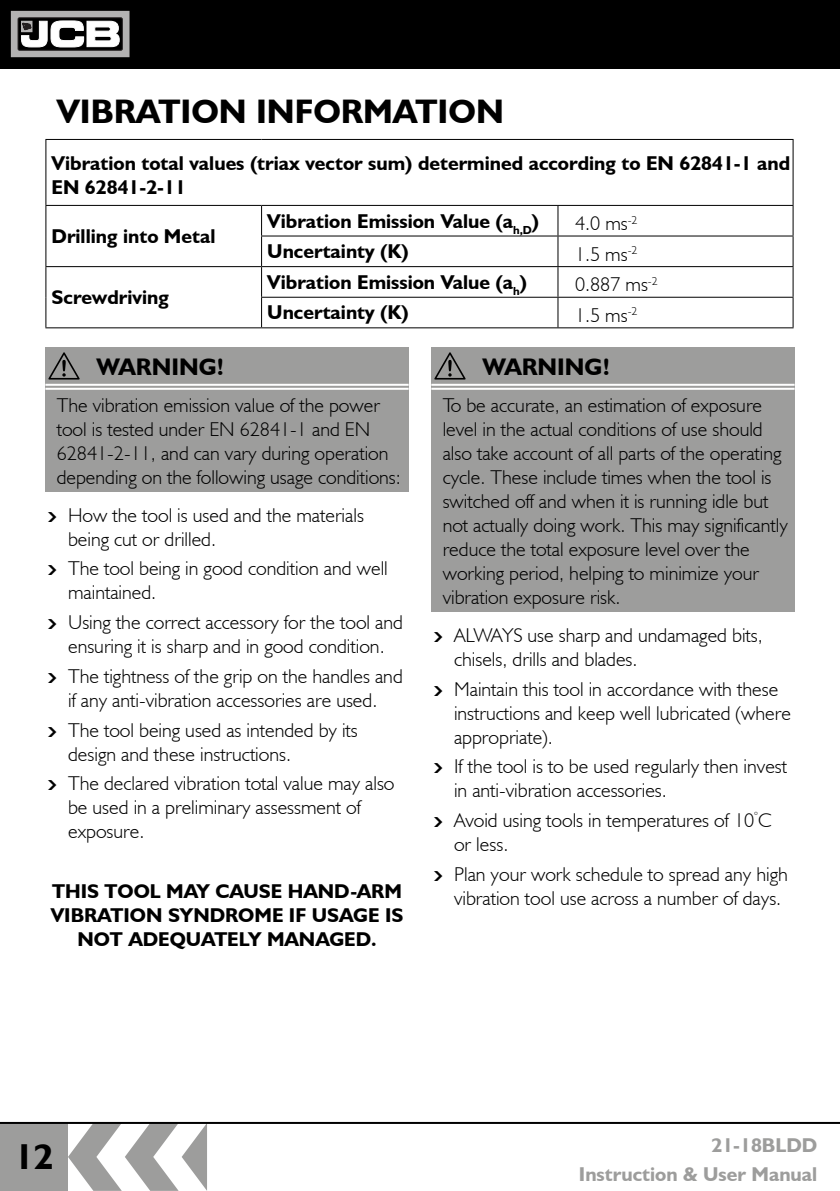
<style>
.page{position:relative;width:840px;height:1191px;background:#fff}
.page>*{position:absolute;margin:0;border:0;box-sizing:border-box;transform-origin:0 0}
.t1{font:700 36px "JCB Euro";color:#000}
.t2{font:700 34px "JCB Euro";color:#000}
.t3{font:700 24px "JCB Euro";color:#000}
.t4{font:300 20px/24px "JCB Euro";color:#000}
.t5{font:700 20px/24px "JCB Euro";color:#000;text-align:center}
.t6{font:700 20px/29.6px "JCB Euro";color:#9d9d9c;text-align:right}
.s1{font-family:"Arrowstfb";font-weight:400;font-size:12px}
</style>
<div class="page">
<svg style="left:68px;top:1124px;width:139px;height:66px"></svg>
<div style="left:0;top:1123px;width:68px;height:68px;background:#9d9d9c"></div>
<div style="left:0;top:0;width:839px;height:68px;background:#000"></div>
<svg style="left:13px;top:13px;width:114px;height:42px"></svg>
<div style="left:11px;top:11px;width:118px;height:46px;border:1px solid #b3b2b2"></div>
<svg style="left:18px;top:18px;width:104px;height:32px"></svg>
<div style="left:18px;top:18px;width:104px;height:32px;border:1px solid #231f20"></div>
<svg style="left:21px;top:21px;width:98px;height:26px"></svg>
<hr style="left:0;top:1122px;width:839px;height:2px;background:#000">
<div style="left:45px;top:387px;width:363px;height:105px;background:#9d9d9c"></div>
<div style="left:45px;top:347px;width:40px;height:40px;background:#9d9d9c"></div>
<div style="left:85px;top:347px;width:323px;height:40px;background:#9d9d9c"></div>
<svg style="left:48px;top:352px;width:32px;height:27px"></svg>
<hr style="left:45px;top:384px;width:363px;height:2px;background:#fff">
<hr style="left:45px;top:388px;width:363px;height:2px;background:#fff">
<div style="left:431px;top:387px;width:363px;height:225px;background:#9d9d9c"></div>
<div style="left:431px;top:347px;width:40px;height:40px;background:#9d9d9c"></div>
<div style="left:471px;top:347px;width:323px;height:40px;background:#9d9d9c"></div>
<svg style="left:434px;top:352px;width:31px;height:27px"></svg>
<hr style="left:431px;top:384px;width:363px;height:2px;background:#fff">
<hr style="left:431px;top:388px;width:363px;height:2px;background:#fff">
<hr style="left:45px;top:139px;width:216px;height:1px;background:#000">
<hr style="left:45px;top:140px;width:1px;height:65px;background:#000">
<hr style="left:261px;top:139px;width:296px;height:1px;background:#000">
<hr style="left:557px;top:139px;width:236px;height:1px;background:#000">
<hr style="left:792px;top:140px;width:1px;height:65px;background:#000">
<hr style="left:45px;top:205px;width:216px;height:1px;background:#000">
<hr style="left:45px;top:206px;width:1px;height:30px;background:#000">
<hr style="left:45px;top:236px;width:1px;height:30px;background:#000">
<hr style="left:261px;top:205px;width:296px;height:1px;background:#000">
<svg style="left:261px;top:206px;width:1px;height:29px"></svg>
<hr style="left:557px;top:205px;width:236px;height:1px;background:#000">
<svg style="left:557px;top:206px;width:1px;height:29px"></svg>
<svg style="left:792px;top:206px;width:1px;height:29px"></svg>
<hr style="left:261px;top:235px;width:296px;height:1px;background:#000">
<hr style="left:261px;top:236px;width:1px;height:30px;background:#000">
<hr style="left:557px;top:235px;width:236px;height:1px;background:#000">
<hr style="left:557px;top:236px;width:1px;height:30px;background:#000">
<hr style="left:792px;top:236px;width:1px;height:30px;background:#000">
<hr style="left:45px;top:266px;width:216px;height:1px;background:#000">
<hr style="left:45px;top:267px;width:1px;height:30px;background:#000">
<hr style="left:45px;top:297px;width:1px;height:30px;background:#000">
<hr style="left:45px;top:327px;width:216px;height:1px;background:#000">
<hr style="left:261px;top:266px;width:296px;height:1px;background:#000">
<hr style="left:261px;top:267px;width:1px;height:30px;background:#000">
<hr style="left:557px;top:266px;width:236px;height:1px;background:#000">
<hr style="left:557px;top:267px;width:1px;height:30px;background:#000">
<hr style="left:792px;top:267px;width:1px;height:30px;background:#000">
<hr style="left:261px;top:297px;width:296px;height:1px;background:#000">
<svg style="left:261px;top:298px;width:1px;height:29px"></svg>
<hr style="left:557px;top:297px;width:236px;height:1px;background:#000">
<svg style="left:557px;top:298px;width:1px;height:29px"></svg>
<svg style="left:792px;top:298px;width:1px;height:29px"></svg>
<hr style="left:261px;top:327px;width:296px;height:1px;background:#000">
<hr style="left:557px;top:327px;width:236px;height:1px;background:#000">
<h2 class="t2" style="left:57px;top:91px;width:448px">VIBRATION INFORMATION</h2>
<p class="t5" style="left:52px;top:151px;width:739px;text-align:left">Vibration total values (triax vector sum) determined according to EN 62841-1 and<br>EN 62841-2-11</p>
<p class="t5" style="left:52px;top:223px;width:165px">Drilling into Metal</p>
<p class="t5" style="left:267px;top:208px;width:273px">Vibration Emission Value (a<sub>h,D</sub>)</p>
<p class="t4" style="left:574px;top:211px;width:64px">4.0 ms<sup>-2</sup></p>
<p class="t5" style="left:267px;top:239px;width:143px">Uncertainty (K)</p>
<p class="t4" style="left:574px;top:242px;width:64px">1.5 ms<sup>-2</sup></p>
<p class="t5" style="left:52px;top:285px;width:119px">Screwdriving</p>
<p class="t3" style="left:96px;top:352px;width:129px">WARNING!</p>
<p class="t5" style="left:267px;top:269px;width:261px">Vibration Emission Value (a<sub>h</sub>)</p>
<p class="t4" style="left:574px;top:272px;width:84px">0.887 ms<sup>-2</sup></p>
<p class="t5" style="left:267px;top:300px;width:143px">Uncertainty (K)</p>
<p class="t4" style="left:574px;top:303px;width:64px">1.5 ms<sup>-2</sup></p>
<p class="t3" style="left:482px;top:352px;width:129px">WARNING!</p>
<p class="t4" style="left:57px;top:392px;width:345px">The vibration emission value of the power tool is tested under EN 62841-1 and EN 62841-2-11, and can vary during operation depending on the following usage conditions:</p>
<p class="t4" style="left:68px;top:502px;width:297px;text-indent:-20px"><span class="s1">M</span> How the tool is used and the materials being cut or drilled.</p>
<p class="t4" style="left:68px;top:556px;width:321px;text-indent:-20px"><span class="s1">M</span> The tool being in good condition and well maintained.</p>
<p class="t4" style="left:48px;top:610px;width:356px;text-align:center"><span class="s1">M</span> Using the correct accessory for the tool and ensuring it is sharp and in good condition.</p>
<p class="t4" style="left:48px;top:663px;width:356px;text-align:center"><span class="s1">M</span> The tightness of the grip on the handles and if any anti-vibration accessories are used.</p>
<p class="t4" style="left:68px;top:717px;width:291px;text-indent:-20px"><span class="s1">M</span> The tool being used as intended by its design and these instructions.</p>
<p class="t4" style="left:68px;top:771px;width:328px;text-indent:-20px"><span class="s1">M</span> The declared vibration total value may also be used in a preliminary assessment of exposure.</p>
<p class="t5" style="left:51px;top:878px;width:354px">THIS TOOL MAY CAUSE HAND-ARM<br>VIBRATION SYNDROME IF USAGE IS<br>NOT ADEQUATELY MANAGED.</p>
<p class="t4" style="left:442px;top:392px;width:346px">To be accurate, an estimation of exposure level in the actual conditions of use should also take account of all parts of the operating cycle. These include times when the tool is switched off and when it is running idle but not actually doing work. This may significantly reduce the total exposure level over the working period, helping to minimize your vibration exposure risk.</p>
<p class="t4" style="left:454px;top:622px;width:310px;text-indent:-20px"><span class="s1">M</span> ALWAYS use sharp and undamaged bits, chisels, drills and blades.</p>
<p class="t4" style="left:454px;top:676px;width:338px;text-indent:-20px"><span class="s1">M</span> Maintain this tool in accordance with these instructions and keep well lubricated (where appropriate).</p>
<p class="t4" style="left:454px;top:754px;width:334px;text-indent:-20px"><span class="s1">M</span> If the tool is to be used regularly then invest in anti-vibration accessories.</p>
<p class="t4" style="left:454px;top:807px;width:319px;text-indent:-20px"><span class="s1">M</span> Avoid using tools in temperatures of 10<sup>°</sup>C or less.</p>
<p class="t4" style="left:454px;top:861px;width:335px;text-indent:-20px"><span class="s1">M</span> Plan your work schedule to spread any high vibration tool use across a number of days.</p>
<h1 class="t1" style="left:14px;top:1134px;width:41px">12</h1>
<p class="t6" style="left:578px;top:1129px;width:240px">21-18BLDD<br>Instruction &amp; User Manual</p>
</div>
